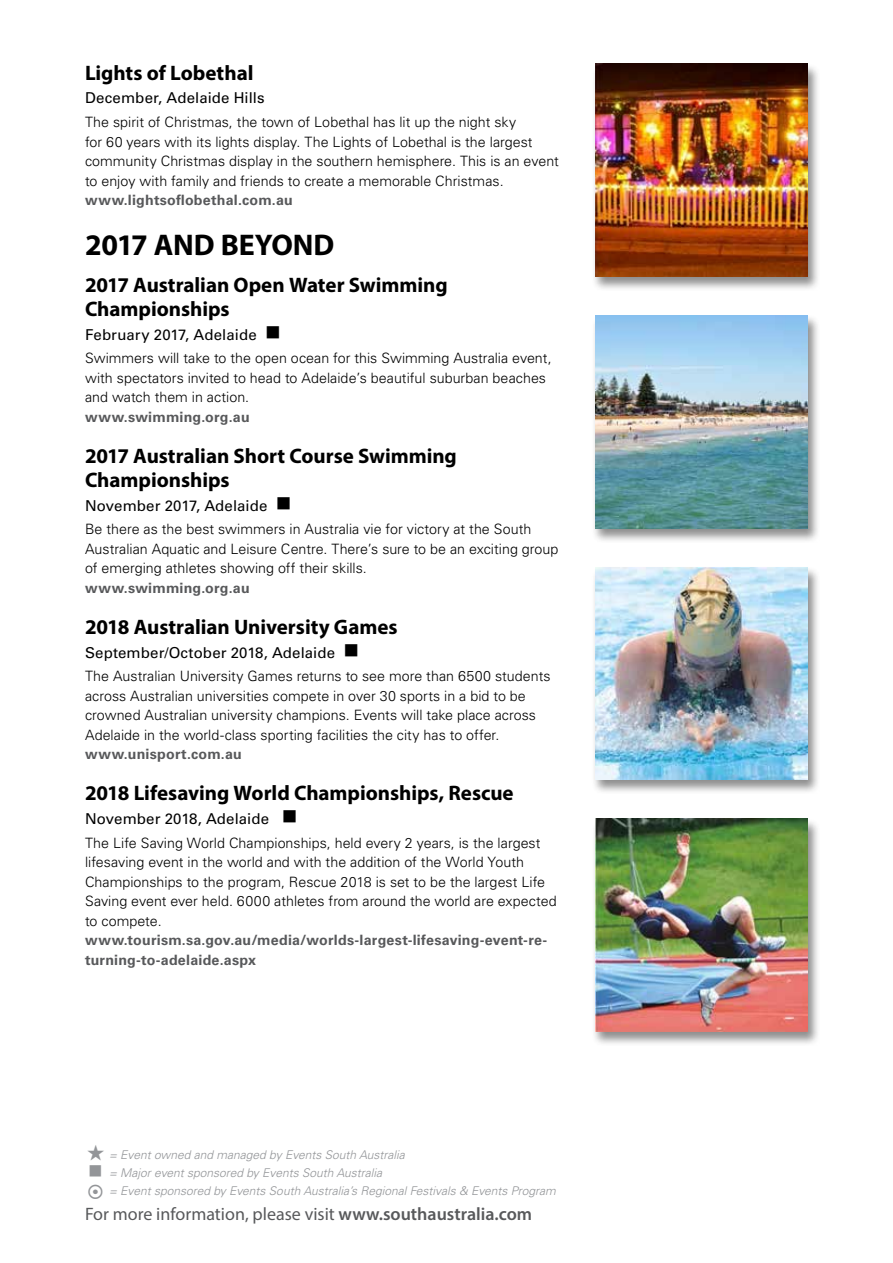
<style>
.page{position:relative;width:893px;height:1263px;background:#fff}
.page>*{position:absolute;margin:0;border:0;box-sizing:border-box;transform-origin:0 0}
.t1{font:700 30px "Myriad Pro";letter-spacing:-.005em;color:#000}
.t2{font:700 21px/24px "Myriad Pro";letter-spacing:-.005em;color:#000}
.t3{font:18px "Myriad Pro";color:#58595b}
.t4{font:15px "Univers";letter-spacing:.005em;color:#000}
.t5{font:300 14.25px/19.5px "Univers";color:#000}
.t6{font:700 14.25px/19.5px "Univers";letter-spacing:.015em;color:#58595b}
.t7{font:italic 300 12px/18px "Univers";color:#939598}
.s1{font-weight:600}
</style>
<div class="page">
<div style="left:591px;top:63px;width:229px;height:229px;background:#000;opacity:.45"></div>
<img style="left:595px;top:64px;width:213px;height:212px">
<div style="left:591px;top:314px;width:229px;height:229px;background:#000;opacity:.45"></div>
<img style="left:595px;top:315px;width:213px;height:213px">
<div style="left:591px;top:566px;width:229px;height:229px;background:#000;opacity:.45"></div>
<img style="left:595px;top:567px;width:213px;height:213px">
<div style="left:591px;top:818px;width:229px;height:229px;background:#000;opacity:.45"></div>
<img style="left:595px;top:819px;width:213px;height:212px">
<h2 class="t2" style="left:85px;top:60px;width:170px">Lights of Lobethal</h2>
<p class="t4" style="left:85px;top:89px;width:181px">December, Adelaide Hills</p>
<p class="t5" style="left:85px;top:112px;width:475px">The spirit of Christmas, the town of Lobethal has lit up the night sky<br>for 60 years with its lights display. The Lights of Lobethal is the largest community Christmas display in the southern hemisphere. This is an event to enjoy with family and friends to create a memorable Christmas.</p>
<p class="t6" style="left:85px;top:190px;width:209px">www.lightsoflobethal.com.au</p>
<h1 class="t1" style="left:85px;top:225px;width:251px">2017 AND BEYOND</h1>
<h2 class="t2" style="left:85px;top:272px;width:364px">2017 Australian Open Water Swimming<br>Championships</h2>
<p class="t4" style="left:85px;top:325px;width:197px">February 2017, Adelaide ■</p>
<p class="t5" style="left:85px;top:349px;width:468px">Swimmers will take to the open ocean for this Swimming Australia event, with spectators invited to head to Adelaide’s beautiful suburban beaches and watch them in action.</p>
<p class="t6" style="left:85px;top:407px;width:166px">www.swimming.org.au</p>
<h2 class="t2" style="left:85px;top:443px;width:373px">2017 Australian Short Course Swimming<br>Championships</h2>
<p class="t4" style="left:85px;top:496px;width:208px">November 2017, Adelaide ■</p>
<p class="t5" style="left:85px;top:520px;width:475px">Be there as the best swimmers in Australia vie for victory at the South<br>Australian Aquatic and Leisure Centre. There’s sure to be an exciting group of emerging athletes showing off their skills.</p>
<p class="t6" style="left:85px;top:578px;width:166px">www.swimming.org.au</p>
<h2 class="t2" style="left:85px;top:614px;width:314px">2018 Australian University Games</h2>
<p class="t4" style="left:85px;top:643px;width:276px">September/October 2018, Adelaide ■</p>
<p class="t5" style="left:85px;top:667px;width:467px">The Australian University Games returns to see more than 6500 students across Australian universities compete in over 30 sports in a bid to be crowned Australian university champions. Events will take place across Adelaide in the world-class sporting facilities the city has to offer.</p>
<p class="t6" style="left:85px;top:745px;width:158px">www.unisport.com.au</p>
<h2 class="t2" style="left:85px;top:781px;width:430px">2018 Lifesaving World Championships, Rescue</h2>
<p class="t4" style="left:85px;top:810px;width:214px">November 2018, Adelaide ■</p>
<p class="t5" style="left:85px;top:833px;width:473px">The Life Saving World Championships, held every 2 years, is the largest lifesaving event in the world and with the addition of the World Youth Championships to the program, Rescue 2018 is set to be the largest Life Saving event ever held. 6000 athletes from around the world are expected to compete.</p>
<p class="t6" style="left:85px;top:931px;width:464px">www.tourism.sa.gov.au/media/worlds-largest-lifesaving-event-re&shy;turning-to-adelaide.aspx</p>
<p class="t7" style="left:109px;top:1145px;width:297px">= Event owned and managed by Events South Australia</p>
<p class="t7" style="left:109px;top:1163px;width:448px;text-indent:-21px">■ = Major event sponsored by Events South Australia<br>= Event sponsored by Events South Australia’s Regional Festivals &amp; Events Program</p>
<p class="t3" style="left:85px;top:1203px;width:449px">For more information, please visit <span class="s1">www.southaustralia.com</span></p>
</div>
